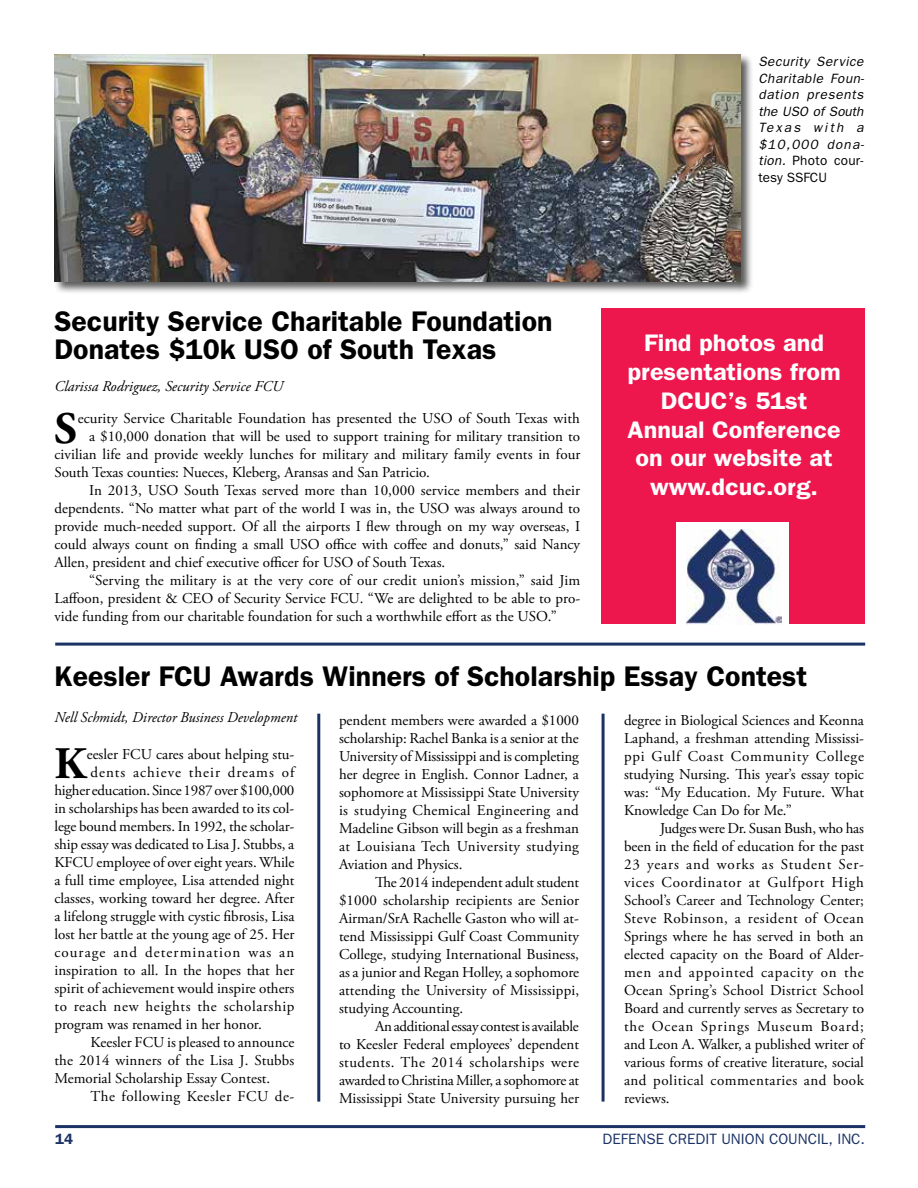
<style>
.page{position:relative;width:918px;height:1188px;background:#fff}
.page>*{position:absolute;margin:0;border:0;box-sizing:border-box;transform-origin:0 0}
.t1{font:700 45px "Adobe Garamond Pro";color:#000}
.t2{font:600 28.5px/28.5px "Franklin Gothic";color:#000}
.t3{font:600 24px/28.8px "Franklin Gothic";color:#fff;text-align:center;scale:1.05 1}
.t4{font:15px/18px "Adobe Garamond Pro";color:#000;text-align:justify}
.t5{font:italic 15px "Adobe Garamond Pro";color:#000}
.t6{font:15px "Adobe Garamond Pro";letter-spacing:-.02em;color:#000}
.t7{font:15px "Adobe Garamond Pro";letter-spacing:.04em;color:#000}
.t8{font:15px "Franklin Gothic";color:#1b3265}
.t9{font:15px "Adobe Garamond Pro";letter-spacing:.07em;color:#000}
.t10{font:15px "Adobe Garamond Pro";letter-spacing:.065em;color:#000}
.t11{font:15px "Adobe Garamond Pro";letter-spacing:.035em;color:#000}
.t12{font:600 15px "Franklin Gothic";color:#1b3265}
.t13{font:italic 13.5px/16.5px "Franklin Gothic";letter-spacing:.055em;color:#000;text-align:justify}
.s1{font-style:normal}
</style>
<div class="page">
<hr style="left:55px;top:1125px;width:810px;height:3px;background:#1b3265">
<hr style="left:602px;top:714px;width:3px;height:388px;background:#1b3265">
<hr style="left:55px;top:643px;width:810px;height:3px;background:#1b3265">
<div style="left:54px;top:53px;width:700px;height:242px;background:#000;opacity:.65"></div>
<img style="left:55px;top:54px;width:685px;height:227px">
<hr style="left:317px;top:714px;width:3px;height:388px;background:#1b3265">
<div style="left:602px;top:308px;width:263px;height:316px;background:#ed174d"></div>
<div style="left:677px;top:523px;width:112px;height:112px;background:#fff"></div>
<img style="left:686px;top:529px;width:95px;height:95px">
<p class="t13" style="left:758px;top:53px;width:107px">Security Service Charitable Foun&shy;dation presents the USO of South Texas with a $10,000 dona&shy;tion. <span class="s1">Photo cour&shy;tesy SSFCU</span></p>
<h2 class="t2" style="left:55px;top:306px;width:499px">Security Service Charitable Foundation<br>Donates $10k USO of South Texas</h2>
<p class="t5" style="left:55px;top:377px;width:230px">Clarissa Rodriguez, Security Service FCU</p>
<h1 class="t1" style="left:55px;top:402px;width:24px">S</h1>
<p class="t4" style="left:78px;top:410px;width:504px">ecurity Service Charitable Foundation has presented the USO of South Texas with</p>
<p class="t4" style="left:89px;top:428px;width:493px">a $10,000 donation that will be used to support training for military transition to</p>
<p class="t4" style="left:55px;top:446px;width:528px">civilian life and provide weekly lunches for military and military family events in four</p>
<p class="t4" style="left:55px;top:464px;width:377px">South Texas counties: Nueces, Kleberg, Aransas and San Patricio.</p>
<p class="t4" style="left:89px;top:482px;width:493px">In 2013, USO South Texas served more than 10,000 service members and their</p>
<p class="t4" style="left:55px;top:500px;width:527px">dependents. “No matter what part of the world I was in, the USO was always around to</p>
<p class="t4" style="left:55px;top:518px;width:527px">provide much-needed support. Of all the airports I flew through on my way overseas, I</p>
<p class="t4" style="left:55px;top:536px;width:527px">could always count on finding a small USO office with coffee and donuts,” said Nancy</p>
<p class="t4" style="left:55px;top:554px;width:392px">Allen, president and chief executive officer for USO of South Texas.</p>
<p class="t4" style="left:89px;top:572px;width:493px">“Serving the military is at the very core of our credit union’s mission,” said Jim</p>
<p class="t4" style="left:55px;top:590px;width:527px">Laffoon, president &amp; CEO of Security Service FCU. “We are delighted to be able to pro-</p>
<p class="t4" style="left:55px;top:608px;width:504px">vide funding from our charitable foundation for such a worthwhile effort as the USO.”</p>
<h3 class="t3" style="left:627px;top:328px;width:205px">Find photos and presentations from<br>DCUC’s 51st<br>Annual Conference on our website at www.dcuc.org.</h3>
<h2 class="t2" style="left:54px;top:661px;width:754px">Keesler FCU Awards Winners of Scholarship Essay Contest</h2>
<p class="t5" style="left:54px;top:708px;width:244px">Nell Schmidt, Director Business Development</p>
<p class="t4" style="left:339px;top:711px;width:242px">pendent members were awarded a $1000 scholarship: Rachel Banka is a senior at the University of Mississippi and is completing her degree in English. Connor Ladner, a sophomore at Mississippi State University is studying Chemical Engineering and Madeline Gibson will begin as a freshman at Louisiana Tech University studying Aviation and Physics.</p>
<p class="t4" style="left:339px;top:873px;width:242px;text-indent:36px">The 2014 independent adult student $1000 scholarship recipients are Senior Airman/SrA Rachelle Gaston who will at&shy;tend Mississippi Gulf Coast Community College, studying International Business, as a junior and Regan Holley, a sophomore attending the University of Mississippi, studying Accounting.</p>
<p class="t4" style="left:339px;top:1017px;width:242px;text-indent:36px">An additional essay contest is available to Keesler Federal employees’ dependent students. The 2014 scholarships were awarded to Christina Miller, a sophomore at Mississippi State University pursuing her</p>
<p class="t4" style="left:624px;top:711px;width:242px">degree in Biological Sciences and Keonna Laphand, a freshman attending Mississi&shy;ppi Gulf Coast Community College studying Nursing. This year’s essay topic was: “My Education. My Future. What Knowledge Can Do for Me.”</p>
<p class="t4" style="left:624px;top:819px;width:242px;text-indent:36px">Judges were Dr. Susan Bush, who has been in the field of education for the past 23 years and works as Student Ser&shy;vices Coordinator at Gulfport High School’s Career and Technology Center; Steve Robinson, a resident of Ocean Springs where he has served in both an elected capacity on the Board of Alder&shy;men and appointed capacity on the Ocean Spring’s School District School Board and currently serves as Secretary to the Ocean Springs Museum Board; and Leon A. Walker, a published writer of various forms of creative literature, social and political commentaries and book reviews.</p>
<h1 class="t1" style="left:54px;top:738px;width:33px">K</h1>
<p class="t4" style="left:87px;top:746px;width:209px">eesler FCU cares about helping stu-</p>
<p class="t10" style="left:90px;top:763px;width:205px">dents achieve their dreams of</p>
<p class="t6" style="left:54px;top:781px;width:241px">higher education. Since 1987 over $100,000</p>
<p class="t4" style="left:54px;top:800px;width:241px">in scholarships has been awarded to its col-</p>
<p class="t4" style="left:54px;top:818px;width:241px">lege bound members. In 1992, the scholar-</p>
<p class="t4" style="left:54px;top:836px;width:241px">ship essay was dedicated to Lisa J. Stubbs, a</p>
<p class="t4" style="left:54px;top:854px;width:241px">KFCU employee of over eight years. While</p>
<p class="t4" style="left:54px;top:872px;width:241px">a full time employee, Lisa attended night</p>
<p class="t4" style="left:54px;top:890px;width:241px">classes, working toward her degree. After</p>
<p class="t4" style="left:54px;top:908px;width:241px">a lifelong struggle with cystic fibrosis, Lisa</p>
<p class="t4" style="left:54px;top:926px;width:241px">lost her battle at the young age of 25. Her</p>
<p class="t9" style="left:54px;top:943px;width:241px">courage and determination was an</p>
<p class="t4" style="left:54px;top:962px;width:241px">inspiration to all. In the hopes that her</p>
<p class="t4" style="left:54px;top:980px;width:241px">spirit of achievement would inspire others</p>
<p class="t7" style="left:54px;top:997px;width:242px">to reach new heights the scholarship</p>
<p class="t4" style="left:54px;top:1016px;width:209px">program was renamed in her honor.</p>
<p class="t4" style="left:90px;top:1034px;width:206px">Keesler FCU is pleased to announce</p>
<p class="t4" style="left:54px;top:1052px;width:242px">the 2014 winners of the Lisa J. Stubbs</p>
<p class="t4" style="left:54px;top:1070px;width:217px">Memorial Scholarship Essay Contest.</p>
<p class="t11" style="left:90px;top:1087px;width:205px">The following Keesler FCU de-</p>
<p class="t12" style="left:55px;top:1130px;width:19px">14</p>
<p class="t8" style="left:603px;top:1131px;width:264px">DEFENSE CREDIT UNION COUNCIL, INC.</p>
</div>
